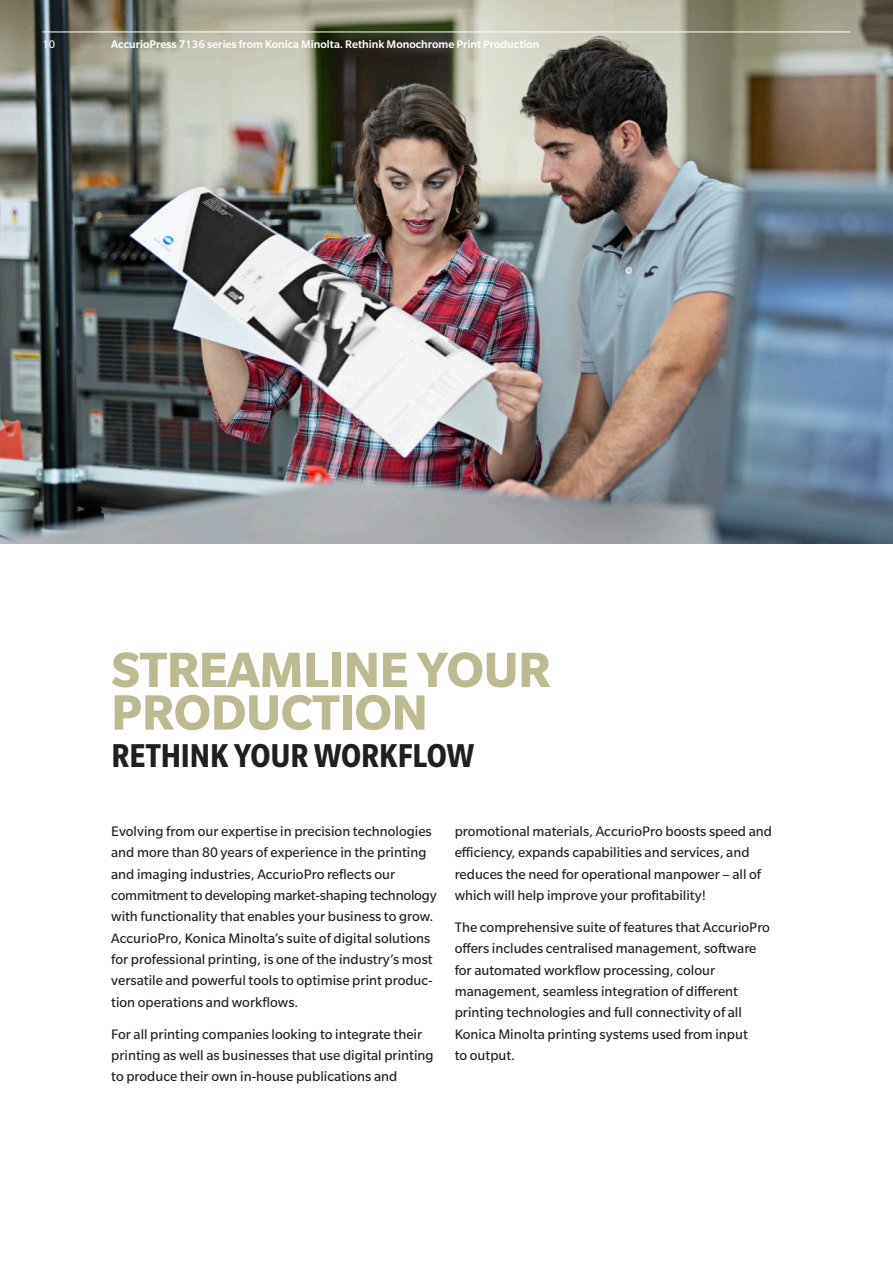
<style>
.page{position:relative;width:893px;height:1263px;background:#fff}
.page>*{position:absolute;margin:0;border:0;box-sizing:border-box;transform-origin:0 0}
.t1{font:700 54px/42.6px "Slate Pro";letter-spacing:-.01em;color:#bdba91}
.t2{font:700 condensed 36px "Slate Pro";letter-spacing:-.005em;color:#231f20}
.t3{font:15px/21.3px "Slate Pro";color:#231f20}
.t4{font:500 12px "Slate Pro";color:#fff}
.t5{font:12px "Slate Pro";color:#fff}
</style>
<div class="page">
<img style="left:0;top:0;width:893px;height:543px">
<hr style="left:43px;top:32px;width:807px;height:1px;background:#fff">
<p class="t5" style="left:43px;top:38px;width:14px">10</p>
<p class="t4" style="left:111px;top:38px;width:430px">AccurioPress 7136 series from Konica Minolta. Rethink Monochrome Print Production</p>
<h1 class="t1" style="left:111px;top:648px;width:441px">STREAMLINE YOUR<br>PRODUCTION</h1>
<h2 class="t2" style="left:111px;top:736px;width:364px">RETHINK YOUR WORKFLOW</h2>
<p class="t3" style="left:111px;top:821px;width:327px">Evolving from our expertise in precision technologies and more than 80 years of experience in the printing and imaging industries, AccurioPro reflects our commitment to developing market-shaping technology with functionality that enables your business to grow.<br>AccurioPro, Konica Minolta’s suite of digital solutions for professional printing, is one of the industry’s most versatile and powerful tools to optimise print produc&shy;tion operations and workflows.</p>
<p class="t3" style="left:111px;top:1023px;width:324px">For all printing companies looking to integrate their printing as well as businesses that use digital printing to produce their own in-house publications and</p>
<p class="t3" style="left:455px;top:821px;width:319px">promotional materials, AccurioPro boosts speed and efficiency, expands capabilities and services, and reduces the need for operational manpower – all of which will help improve your profitability!</p>
<p class="t3" style="left:455px;top:916px;width:317px">The comprehensive suite of features that AccurioPro offers includes centralised management, software for automated workflow processing, colour management, seamless integration of different printing technologies and full connectivity of all Konica Minolta printing systems used from input<br>to output.</p>
</div>
